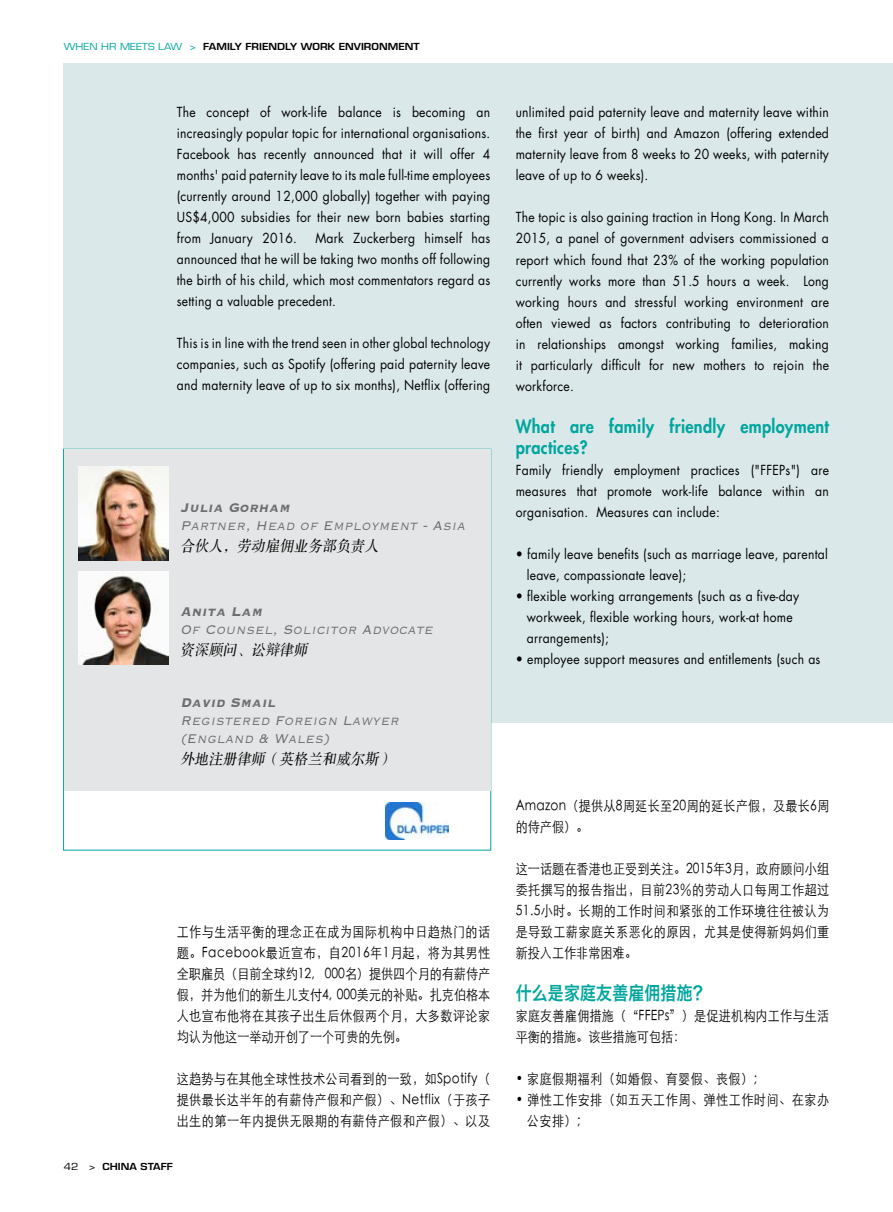
<style>
.page{position:relative;width:893px;height:1212px;background:#fff}
.page>*{position:absolute;margin:0;border:0;box-sizing:border-box;transform-origin:0 0}
.t1{font:18.75px "Hiragino Sans GB W6";letter-spacing:.01em;color:#00a69e;scale:.85 1}
.t2{font:800 18px/21px "Futura Std";letter-spacing:.02em;color:#00a69e;scale:.9 1}
.t3{font:italic 300 16.5px/18px "Copperplate";color:#6d6e71;scale:.9 1}
.t4{font:italic 700 16.5px "Copperplate";color:#6d6e71;scale:.9 1}
.t5{font:italic 15px "FZS3 JW GB1 0";color:#000;scale:.9 1}
.t6{font:300 14.25px/21px "ST Heiti SC";letter-spacing:.035em;color:#000;text-align:justify;scale:.85 1}
.t7{font:300 14.25px/21px "ST Heiti SC";letter-spacing:.015em;color:#000;scale:.85 1}
.t8{font:13.5px/21px "Futura Std";letter-spacing:.02em;color:#000;text-align:justify;scale:.9 1}
.t9{font:600 9.45px "Eurostile LT Std";color:#000;scale:1.11 1}
.s1{font-family:"Eurostile";font-weight:400;color:#00a69e}
.s2{font-family:"Eurostile";font-weight:400}
</style>
<div class="page">
<div style="left:64px;top:64px;width:829px;height:659px;background:#dbe8ea"></div>
<svg style="left:63px;top:448px;width:428px;height:403px"></svg>
<div style="left:64px;top:450px;width:426px;height:341px;background:#e4e5e6"></div>
<img style="left:386px;top:803px;width:63px;height:37px">
<img style="left:78px;top:467px;width:91px;height:93px">
<img style="left:78px;top:571px;width:91px;height:93px">
<p class="t9" style="left:64px;top:41px;width:315px"><span class="s1">WHEN HR MEETS LAW &gt;</span> FAMILY FRIENDLY WORK ENVIRONMENT</p>
<p class="t8" style="left:177px;top:102px;width:350px">The concept of work-life balance is becoming an increasingly popular topic for international organisations.<br>Facebook has recently announced that it will offer 4 months' paid paternity leave to its male full-time employees (currently around 12,000 globally) together with paying US$4,000 subsidies for their new born babies starting from January 2016.</p>
<p class="t8" style="left:177px;top:228px;width:350px;text-indent:139px">Mark Zuckerberg himself has announced that he will be taking two months off following the birth of his child, which most commentators regard as setting a valuable precedent.</p>
<p class="t8" style="left:177px;top:333px;width:350px">This is in line with the trend seen in other global technology companies, such as Spotify (offering paid paternity leave and maternity leave of up to six months), Netflix (offering</p>
<p class="t4" style="left:180px;top:497px;width:127px">Julia Gorham</p>
<p class="t3" style="left:180px;top:516px;width:321px">Partner, Head of Employment - Asia</p>
<p class="t5" style="left:180px;top:538px;width:225px">合伙人，劳动雇佣业务部负责人</p>
<p class="t4" style="left:180px;top:600px;width:96px">Anita Lam</p>
<p class="t3" style="left:180px;top:619px;width:286px">Of Counsel, Solicitor Advocate</p>
<p class="t5" style="left:180px;top:642px;width:146px">资深顾问、讼辩律师</p>
<p class="t4" style="left:180px;top:691px;width:111px">David Smail</p>
<p class="t3" style="left:180px;top:710px;width:248px">Registered Foreign Lawyer (England &amp; Wales)</p>
<p class="t5" style="left:180px;top:751px;width:240px">外地注册律师（英格兰和威尔斯）</p>
<p class="t6" style="left:177px;top:920px;width:370px">工作与生活平衡的理念正在成为国际机构中日趋热门的话题。Facebook最近宣布，自2016年1月起，将为其男性全职雇员（目前全球约12, 000名）提供四个月的有薪侍产假，并为他们的新生儿支付4, 000美元的补贴。扎克伯格本人也宣布他将在其孩子出生后休假两个月，大多数评论家均认为他这一举动开创了一个可贵的先例。</p>
<p class="t6" style="left:177px;top:1067px;width:370px">这趋势与在其他全球性技术公司看到的一致，如Spotify（提供最长达半年的有薪侍产假和产假）、Netflix（于孩子出生的第一年内提供无限期的有薪侍产假和产假）、以及</p>
<p class="t9" style="left:64px;top:1160px;width:100px"><span class="s2">42 &gt;</span> CHINA STAFF</p>
<p class="t8" style="left:516px;top:102px;width:350px">unlimited paid paternity leave and maternity leave within the first year of birth) and Amazon (offering extended maternity leave from 8 weeks to 20 weeks, with paternity leave of up to 6 weeks).</p>
<p class="t8" style="left:516px;top:207px;width:350px">The topic is also gaining traction in Hong Kong. In March 2015, a panel of government advisers commissioned a report which found that 23% of the working population currently works more than 51.5 hours a week. Long working hours and stressful working environment are often viewed as factors contributing to deterioration in relationships amongst working families, making it particularly difficult for new mothers to rejoin the workforce.</p>
<h2 class="t2" style="left:516px;top:415px;width:350px">What are family friendly employment practices?</h2>
<p class="t8" style="left:516px;top:459px;width:350px">Family friendly employment practices ("FFEPs") are measures that promote work-life balance within an organisation. Measures can include:</p>
<p class="t8" style="left:527px;top:543px;width:336px;text-indent:-11px">• family leave benefits (such as marriage leave, parental leave, compassionate leave);</p>
<p class="t8" style="left:527px;top:585px;width:304px;text-align:left;text-indent:-11px">• flexible working arrangements (such as a five-day workweek, flexible working hours, work-at home arrangements);</p>
<p class="t8" style="left:516px;top:648px;width:340px">• employee support measures and entitlements (such as</p>
<p class="t6" style="left:516px;top:793px;width:370px">Amazon（提供从8周延长至20周的延长产假，及最长6周的侍产假）。</p>
<p class="t6" style="left:516px;top:856px;width:370px">这一话题在香港也正受到关注。2015年3月，政府顾问小组委托撰写的报告指出，目前23％的劳动人口每周工作超过51.5小时。长期的工作时间和紧张的工作环境往往被认为是导致工薪家庭关系恶化的原因，尤其是使得新妈妈们重新投入工作非常困难。</p>
<h1 class="t1" style="left:516px;top:980px;width:229px">什么是家庭友善雇佣措施？</h1>
<p class="t7" style="left:516px;top:1003px;width:370px">家庭友善雇佣措施（“FFEPs”）是促进机构内工作与生活平衡的措施。该些措施可包括：</p>
<p class="t6" style="left:516px;top:1066px;width:286px">• 家庭假期福利（如婚假、育婴假、丧假）;</p>
<p class="t6" style="left:527px;top:1087px;width:357px;text-indent:-11px">• 弹性工作安排（如五天工作周、弹性工作时间、在家办公安排）;</p>
</div>
